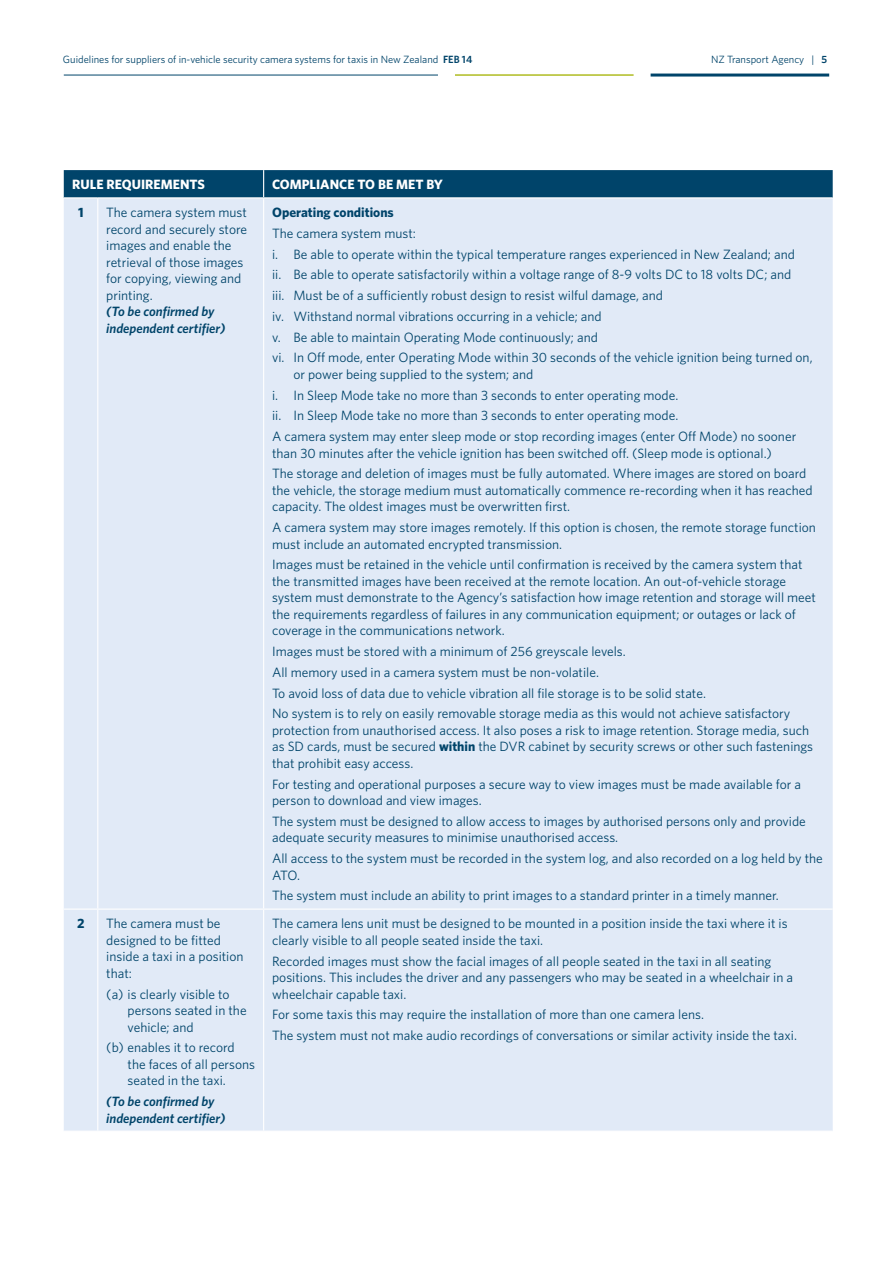
<style>
.page{position:relative;width:893px;height:1263px;background:#fff}
.page>*{position:absolute;margin:0;border:0;box-sizing:border-box;transform-origin:0 0}
.t1{font:13.5px/16.5px "Whitney";color:#00446a}
.t2{font:italic 600 13.5px/16.5px "Whitney";color:#00446a}
.t3{font:700 13.5px "Whitney";letter-spacing:-.005em;color:#fff}
.t4{font:700 13.5px "Whitney";color:#00446a}
.t5{font:10.5px "Whitney";color:#00446a}
.s1{font-weight:600}
.s2{font-weight:700}
</style>
<div class="page">
<hr style="left:651px;top:74px;width:178px;height:3px;background:#00446a">
<hr style="left:64px;top:75px;width:374px;height:1px;background:#00446a">
<hr style="left:455px;top:74px;width:179px;height:2px;background:#afbc22">
<div style="left:64px;top:198px;width:769px;height:932px;background:#e1eaf7"></div>
<div style="left:64px;top:170px;width:769px;height:27px;background:#00446a"></div>
<hr style="left:97px;top:198px;width:1px;height:710px;background:#fff">
<hr style="left:263px;top:198px;width:1px;height:710px;background:#fff">
<hr style="left:64px;top:908px;width:34px;height:2px;background:#fff">
<hr style="left:98px;top:908px;width:166px;height:2px;background:#fff">
<hr style="left:97px;top:910px;width:1px;height:220px;background:#fff">
<hr style="left:264px;top:908px;width:569px;height:2px;background:#fff">
<hr style="left:263px;top:910px;width:1px;height:220px;background:#fff">
<p class="t5" style="left:63px;top:52px;width:411px">Guidelines for suppliers of in-vehicle security camera systems for taxis in New Zealand <span class="s1">FEB 14</span></p>
<p class="t5" style="left:711px;top:52px;width:118px">NZ Transport Agency | <span class="s1">5</span></p>
<p class="t3" style="left:72px;top:176px;width:9px">RULE</p>
<p class="t3" style="left:106px;top:176px;width:10px">REQUIREME</p>
<p class="t3" style="left:180px;top:176px;width:26px">NTS</p>
<p class="t3" style="left:272px;top:176px;width:10px">COMPLIA</p>
<p class="t3" style="left:330px;top:176px;width:106px">NCE TOBE MET BY</p>
<p class="t4" style="left:78px;top:203px;width:7px">1</p>
<p class="t1" style="left:106px;top:204px;width:142px">The camera system must record and securely store images and enable the retrieval of those images for copying, viewing and printing.</p>
<p class="t2" style="left:106px;top:303px;width:121px">(To be confirmed by independent certifier)</p>
<p class="t4" style="left:272px;top:203px;width:123px">Operating conditions</p>
<p class="t1" style="left:272px;top:223px;width:542px;line-height:20.7px">The camera system must:<br>i. Be able to operate within the typical temperature ranges experienced in New Zealand; and<br>ii. Be able to operate satisfactorily within a voltage range of 8-9 volts DC to 18 volts DC; and<br>iii. Must be of a sufficiently robust design to resist wilful damage, and<br>iv. Withstand normal vibrations occurring in a vehicle; and<br>v. Be able to maintain Operating Mode continuously; and<br>vi. In Off mode, enter Operating Mode within 30 seconds of the vehicle ignition being turned on,</p>
<p class="t1" style="left:272px;top:364px;width:526px;line-height:20.7px;text-indent:21px">or power being supplied to the system; and<br>i. In Sleep Mode take no more than 3 seconds to enter operating mode.<br>ii. In Sleep Mode take no more than 3 seconds to enter operating mode.<br>A camera system may enter sleep mode or stop recording images (enter Off Mode) no sooner</p>
<p class="t1" style="left:272px;top:442px;width:536px;line-height:20.7px">than 30 minutes after the vehicle ignition has been switched off. (Sleep mode is optional.)<br>The storage and deletion of images must be fully automated. Where images are stored on board</p>
<p class="t1" style="left:272px;top:482px;width:542px">the vehicle, the storage medium must automatically commence re-recording when it has reached capacity. The oldest images must be overwritten first.</p>
<p class="t1" style="left:272px;top:519px;width:545px">A camera system may store images remotely. If this option is chosen, the remote storage function must include an automated encrypted transmission.</p>
<p class="t1" style="left:272px;top:556px;width:545px">Images must be retained in the vehicle until confirmation is received by the camera system that the transmitted images have been received at the remote location. An out-of-vehicle storage system must demonstrate to the Agency’s satisfaction how image retention and storage will meet the requirements regardless of failures in any communication equipment; or outages or lack of coverage in the communications network.</p>
<p class="t1" style="left:272px;top:641px;width:520px;line-height:20.7px">Images must be stored with a minimum of 256 greyscale levels.<br>All memory used in a camera system must be non-volatile.<br>To avoid loss of data due to vehicle vibration all file storage is to be solid state.<br>No system is to rely on easily removable storage media as this would not achieve satisfactory</p>
<p class="t1" style="left:272px;top:722px;width:543px">protection from unauthorised access. It also poses a risk to image retention. Storage media, such as SD cards, must be secured <span class="s2">within</span> the DVR cabinet by security screws or other such fastenings that prohibit easy access.</p>
<p class="t1" style="left:272px;top:775px;width:530px">For testing and operational purposes a secure way to view images must be made available for a person to download and view images.</p>
<p class="t1" style="left:272px;top:813px;width:535px">The system must be designed to allow access to images by authorised persons only and provide adequate security measures to minimise unauthorised access.</p>
<p class="t1" style="left:272px;top:850px;width:552px">All access to the system must be recorded in the system log, and also recorded on a log held by the<br>ATO.</p>
<p class="t1" style="left:272px;top:887px;width:508px">The system must include an ability to print images to a standard printer in a timely manner.</p>
<p class="t4" style="left:77px;top:914px;width:9px">2</p>
<p class="t1" style="left:106px;top:915px;width:139px">The camera must be designed to be fitted inside a taxi in a position that:</p>
<p class="t1" style="left:128px;top:985px;width:121px;text-indent:-21px">(a) is clearly visible to persons seated in the vehicle; and</p>
<p class="t1" style="left:128px;top:1039px;width:129px;text-indent:-21px">(b) enables it to record the faces of all persons seated in the taxi.</p>
<p class="t2" style="left:106px;top:1093px;width:121px">(To be confirmed by independent certifier)</p>
<p class="t1" style="left:272px;top:915px;width:517px">The camera lens unit must be designed to be mounted in a position inside the taxi where it is clearly visible to all people seated inside the taxi.</p>
<p class="t1" style="left:272px;top:952px;width:522px">Recorded images must show the facial images of all people seated in the taxi in all seating positions. This includes the driver and any passengers who may be seated in a wheelchair in a wheelchair capable taxi.</p>
<p class="t1" style="left:272px;top:1004px;width:526px;line-height:20.7px">For some taxis this may require the installation of more than one camera lens.<br>The system must not make audio recordings of conversations or similar activity inside the taxi.</p>
</div>
